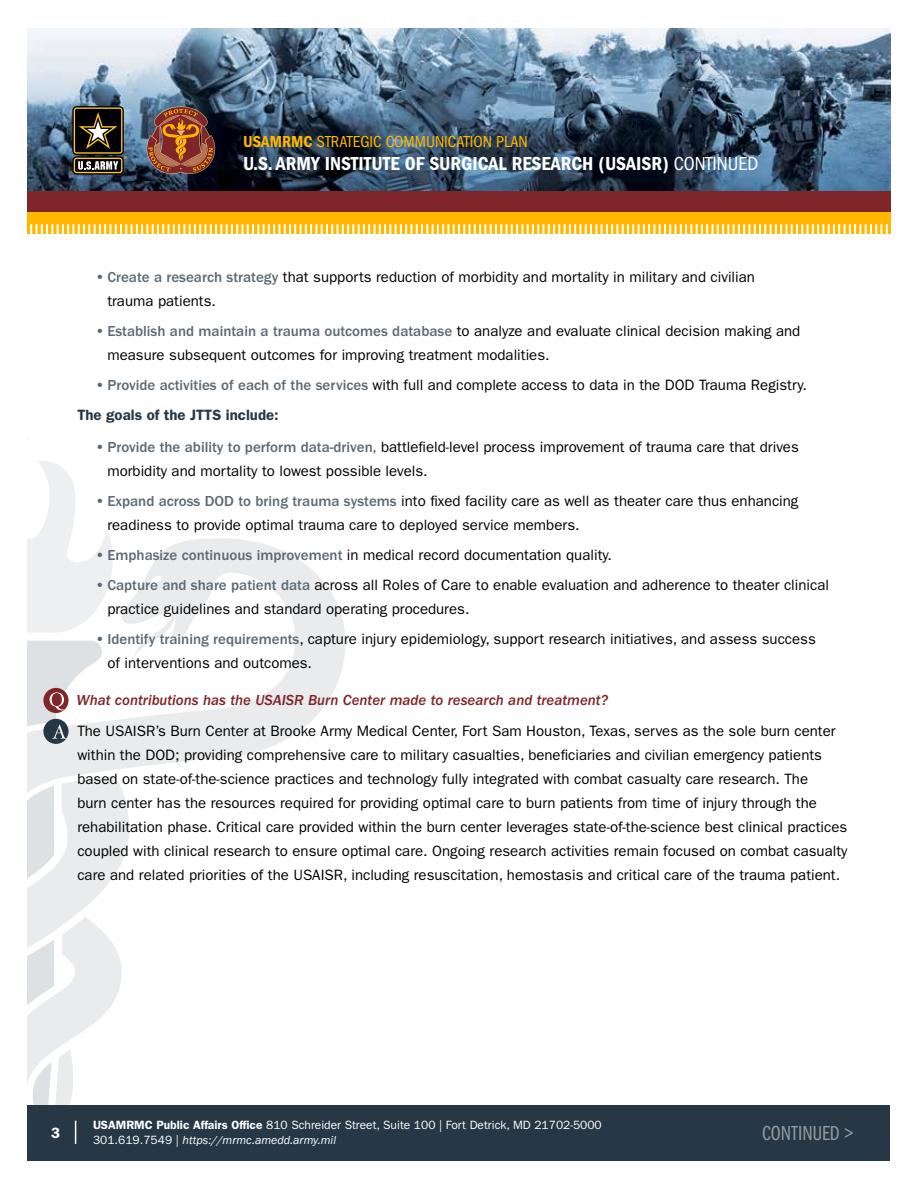
<style>
.page{position:relative;width:918px;height:1188px;background:#fff}
.page>*{position:absolute;margin:0;border:0;box-sizing:border-box;transform-origin:0 0}
.t1{font:21px "ITC Franklin Gothic Std Bk Cp";color:#939ba2}
.t2{font:19.5px "ITC Franklin Gothic Std Dm Cd";color:#fff}
.t3{font:condensed 16.5px "ITC Franklin Gothic Std";color:#ffb700}
.t4{font:15px/24px "ITC Franklin Gothic Std";color:#000}
.t5{font:15px "ITC Franklin Gothic Std Med It";color:#802528}
.t6{font:600 15px "ITC Franklin Gothic Std";color:#fff}
.t7{font:12px/15px "ITC Franklin Gothic Std";color:#fff}
.s1{font-family:"ITC Franklin Gothic Std Dm Cd";font-stretch:normal}
.s2{font-family:"ITC Franklin Gothic Std";font-stretch:condensed}
.s3{font-weight:600;color:#5c6974}
.s4{font-weight:500;color:#5c6974}
.s5{font-weight:600;color:#263746}
.s6{font-weight:600}
.s7{font-style:italic}
</style>
<div class="page">
<svg style="left:35px;top:461px;width:75px;height:77px"></svg>
<svg style="left:28px;top:538px;width:317px;height:238px"></svg>
<div style="left:28px;top:1105px;width:862px;height:55px;background:#263746"></div>
<img style="left:28px;top:28px;width:863px;height:162px">
<div style="left:28px;top:191px;width:863px;height:21px;background:#802528"></div>
<div style="left:28px;top:212px;width:863px;height:22px;background:#ffb700"></div>
<svg style="left:147px;top:106px;width:68px;height:68px;background:#854c35"></svg>
<svg style="left:72px;top:156px;width:52px;height:19px"></svg>
<svg style="left:72px;top:106px;width:52px;height:49px"></svg>
<svg style="left:74px;top:107px;width:53px;height:66px;background:#49422b"></svg>
<svg style="left:30px;top:224px;width:858px;height:10px"></svg>
<svg style="left:28px;top:776px;width:101px;height:368px"></svg>
<div style="left:43px;top:719px;width:26px;height:25px;background:#263746;border-radius:50%"></div>
<svg style="left:28px;top:641px;width:74px;height:98px"></svg>
<p class="t3" style="left:243px;top:132px;width:286px"><span class="s1">USAMRMC</span> STRATEGIC COMMUNICATION PLAN</p>
<h2 class="t2" style="left:243px;top:152px;width:517px">U.S. ARMY INSTITUTE OF SURGICAL RESEARCH (USAISR) <span class="s2">CONTINUED</span></h2>
<p class="t4" style="left:107px;top:265px;width:649px;text-indent:-12px"><span class="s3">•</span> <span class="s4">Create a research strategy</span> that supports reduction of morbidity and mortality in military and civilian trauma patients.</p>
<p class="t4" style="left:107px;top:319px;width:695px;text-indent:-12px"><span class="s3">•</span> <span class="s4">Establish and maintain a trauma outcomes database</span> to analyze and evaluate clinical decision making and measure subsequent outcomes for improving treatment modalities.</p>
<p class="t4" style="left:77px;top:370px;width:731px;line-height:30px;text-indent:18px"><span class="s3">•</span> <span class="s4">Provide activities of each of the services</span> with full and complete access to data in the DOD Trauma Registry.<br><span class="s5">The goals of the JTTS include:</span></p>
<p class="t4" style="left:107px;top:435px;width:693px;text-indent:-12px"><span class="s3">•</span> <span class="s4">Provide the ability to perform data-driven,</span> battlefield-level process improvement of trauma care that drives morbidity and mortality to lowest possible levels.</p>
<p class="t4" style="left:107px;top:489px;width:693px;text-indent:-12px"><span class="s3">•</span> <span class="s4">Expand across DOD to bring trauma systems</span> into fixed facility care as well as theater care thus enhancing readiness to provide optimal trauma care to deployed service members.</p>
<p class="t4" style="left:95px;top:543px;width:518px"><span class="s3">•</span> <span class="s4">Emphasize continuous improvement</span> in medical record documentation quality.</p>
<p class="t4" style="left:107px;top:573px;width:723px;text-indent:-12px"><span class="s3">•</span> <span class="s4">Capture and share patient data</span> across all Roles of Care to enable evaluation and adherence to theater clinical practice guidelines and standard operating procedures.</p>
<p class="t4" style="left:107px;top:627px;width:710px;text-indent:-12px"><span class="s3">•</span> <span class="s4">Identify training requirements</span>, capture injury epidemiology, support research initiatives, and assess success of interventions and outcomes.</p>
<p class="t5" style="left:77px;top:692px;width:533px">What contributions has the USAISR Burn Center made to research and treatment?</p>
<p class="t4" style="left:77px;top:719px;width:772px">The USAISR’s Burn Center at Brooke Army Medical Center, Fort Sam Houston, Texas, serves as the sole burn center within the DOD; providing comprehensive care to military casualties, beneficiaries and civilian emergency patients based on state-of-the-science practices and technology fully integrated with combat casualty care research. The<br>burn center has the resources required for providing optimal care to burn patients from time of injury through the rehabilitation phase. Critical care provided within the burn center leverages state-of-the-science best clinical practices coupled with clinical research to ensure optimal care. Ongoing research activities remain focused on combat casualty care and related priorities of the USAISR, including resuscitation, hemostasis and critical care of the trauma patient.</p>
<p class="t6" style="left:51px;top:1124px;width:10px">3</p>
<p class="t7" style="left:93px;top:1117px;width:510px"><span class="s6">USAMRMC Public Affairs Office</span> 810 Schreider Street, Suite 100 | Fort Detrick, MD 21702-5000<br>301.619.7549 | <span class="s7">https://mrmc.amedd.army.mil</span></p>
<h1 class="t1" style="left:762px;top:1121px;width:93px">CONTINUED &gt;</h1>
</div>
